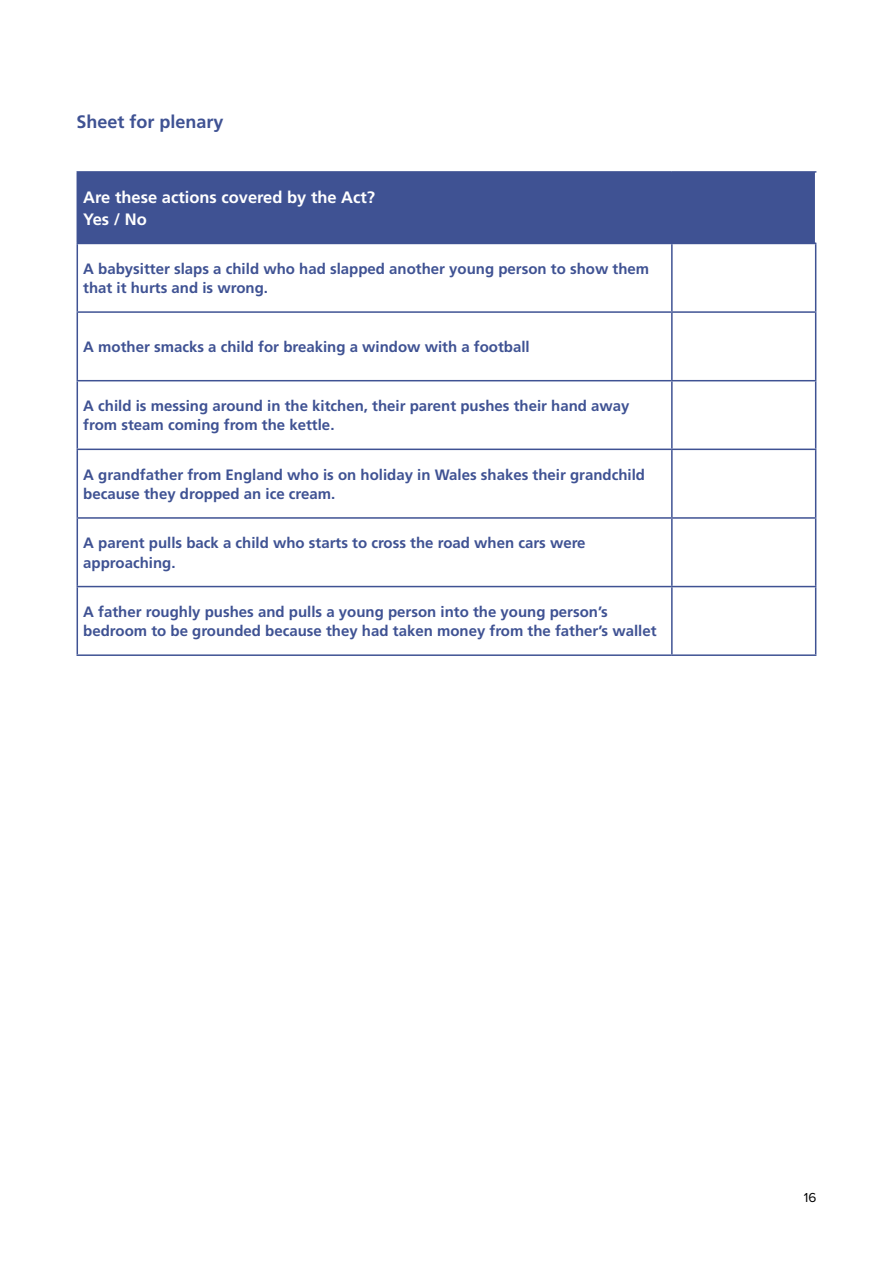
<style>
.page{position:relative;width:893px;height:1263px;background:#fff}
.page>*{position:absolute;margin:0;border:0;box-sizing:border-box;transform-origin:0 0}
.t1{font:700 18px "Frutiger LT Std";color:#3f5293}
.t2{font:700 16.5px/22.5px "Frutiger LT Std";color:#fff}
.t3{font:700 15px/19.5px "Frutiger LT Std";color:#3f5293}
.t4{font:13.5px "Proxima Nova";color:#000}
</style>
<div class="page">
<div style="left:77px;top:172px;width:739px;height:71px;background:#3f5293"></div>
<hr style="left:77px;top:171px;width:595px;height:2px;background:#3f5293">
<hr style="left:672px;top:171px;width:144px;height:2px;background:#3f5293">
<hr style="left:815px;top:173px;width:1px;height:70px;background:#fff">
<hr style="left:77px;top:243px;width:595px;height:1px;background:#3f5293">
<hr style="left:77px;top:244px;width:1px;height:67px;background:#3f5293">
<hr style="left:672px;top:243px;width:144px;height:1px;background:#3f5293">
<hr style="left:671px;top:244px;width:2px;height:67px;background:#3f5293">
<hr style="left:815px;top:244px;width:1px;height:67px;background:#3f5293">
<hr style="left:77px;top:311px;width:595px;height:2px;background:#3f5293">
<hr style="left:77px;top:313px;width:1px;height:67px;background:#3f5293">
<hr style="left:672px;top:311px;width:144px;height:2px;background:#3f5293">
<hr style="left:671px;top:313px;width:2px;height:67px;background:#3f5293">
<hr style="left:815px;top:313px;width:1px;height:67px;background:#3f5293">
<hr style="left:77px;top:380px;width:595px;height:1px;background:#3f5293">
<hr style="left:77px;top:381px;width:1px;height:68px;background:#3f5293">
<hr style="left:672px;top:380px;width:144px;height:1px;background:#3f5293">
<hr style="left:671px;top:381px;width:2px;height:68px;background:#3f5293">
<hr style="left:815px;top:381px;width:1px;height:68px;background:#3f5293">
<hr style="left:77px;top:449px;width:595px;height:1px;background:#3f5293">
<hr style="left:77px;top:450px;width:1px;height:67px;background:#3f5293">
<hr style="left:672px;top:449px;width:144px;height:1px;background:#3f5293">
<hr style="left:671px;top:450px;width:2px;height:67px;background:#3f5293">
<hr style="left:815px;top:450px;width:1px;height:67px;background:#3f5293">
<hr style="left:77px;top:517px;width:595px;height:2px;background:#3f5293">
<hr style="left:77px;top:519px;width:1px;height:67px;background:#3f5293">
<hr style="left:672px;top:517px;width:144px;height:2px;background:#3f5293">
<hr style="left:671px;top:519px;width:2px;height:67px;background:#3f5293">
<hr style="left:815px;top:519px;width:1px;height:67px;background:#3f5293">
<hr style="left:77px;top:586px;width:595px;height:1px;background:#3f5293">
<hr style="left:77px;top:587px;width:1px;height:67px;background:#3f5293">
<hr style="left:672px;top:586px;width:144px;height:1px;background:#3f5293">
<hr style="left:671px;top:587px;width:2px;height:67px;background:#3f5293">
<hr style="left:815px;top:587px;width:1px;height:67px;background:#3f5293">
<hr style="left:77px;top:654px;width:595px;height:2px;background:#3f5293">
<hr style="left:672px;top:654px;width:144px;height:2px;background:#3f5293">
<h3 class="t1" style="left:77px;top:111px;width:149px">Sheet for plenary</h3>
<p class="t2" style="left:83px;top:186px;width:293px">Are these actions covered by the Act?<br>Yes / No</p>
<p class="t3" style="left:83px;top:259px;width:567px">A babysitter slaps a child who had slapped another young person to show them that it hurts and is wrong.</p>
<p class="t3" style="left:83px;top:337px;width:448px">A mother smacks a child for breaking a window with a football</p>
<p class="t3" style="left:83px;top:396px;width:548px">A child is messing around in the kitchen, their parent pushes their hand away from steam coming from the kettle.</p>
<p class="t3" style="left:83px;top:465px;width:563px">A grandfather from England who is on holiday in Wales shakes their grandchild because they dropped an ice cream.</p>
<p class="t3" style="left:83px;top:533px;width:504px">A parent pulls back a child who starts to cross the road when cars were approaching.</p>
<p class="t3" style="left:83px;top:602px;width:575px">A father roughly pushes and pulls a young person into the young person’s bedroom to be grounded because they had taken money from the father’s wallet</p>
<p class="t4" style="left:804px;top:1188px;width:14px">16</p>
</div>
